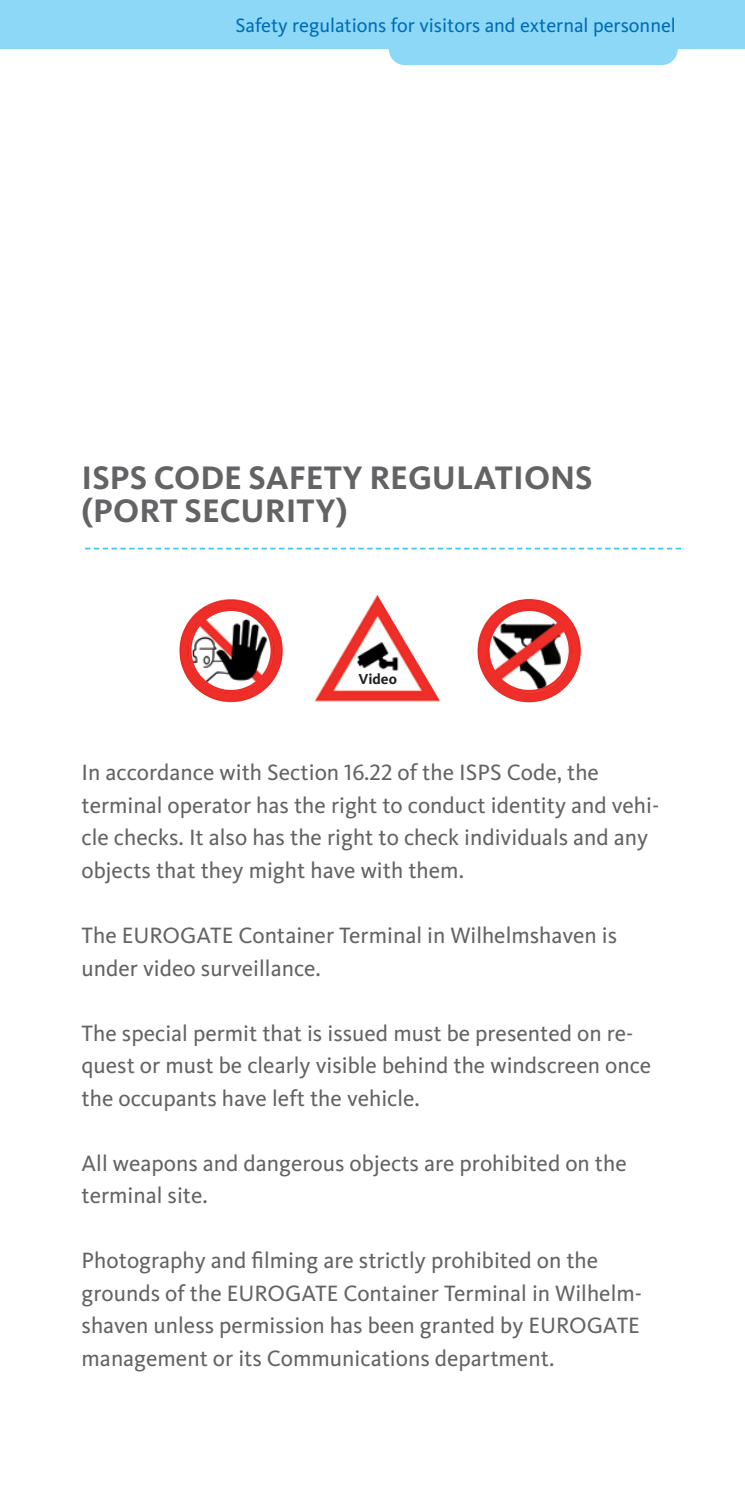
<style>
.page{position:relative;width:745px;height:1489px;background:#fff}
.page>*{position:absolute;margin:0;border:0;box-sizing:border-box;transform-origin:0 0}
.Copy{font:700 33.75px "Kievit";color:#636366}
.Copy-2{font:23px/32.5px "Kievit";color:#636366}
.Titel{font:20px "Kievit";color:#006cb7}
.t1{font:700 15px "Kievit";color:#231f20}
.s1{font-family:"Kievit Book SC"}
</style>
<div class="page">
<svg style="left:85px;top:547px;width:595px;height:2px"></svg>
<svg style="left:0;top:0;width:744px;height:65px;background:#9eddf8"></svg>
<svg style="left:314px;top:595px;width:127px;height:107px"></svg>
<img style="left:180px;top:599px;width:102px;height:102px">
<div style="left:175px;top:594px;width:112px;height:112px;border:4px solid #fff;border-radius:50%"></div>
<img style="left:475px;top:596px;width:107px;height:108px;border-radius:54px">
<div style="left:472px;top:594px;width:113px;height:112px;border:4px solid #fff;border-radius:50%"></div>
<div style="left:487px;top:608px;width:83px;height:84px;border:2px solid #ee2d28;border-radius:50%"></div>
<div style="left:189px;top:608px;width:84px;height:84px;border:2px solid #ee2d28;border-radius:50%"></div>
<p class="Titel" style="left:235px;top:14px;width:441px">Safety regulations for visitors and external personnel</p>
<p class="Copy" style="left:81px;top:457px;width:512px">ISPS CODE SAFETY REGULATIONS</p>
<p class="Copy" style="left:81px;top:490px;width:267px">(PORT SECURITY)</p>
<p class="t1" style="left:358px;top:670px;width:40px">Video</p>
<p class="Copy-2" style="left:81px;top:756px;width:518px">In accordance with Section <span class="s1">16.22</span> of the ISPS Code, the</p>
<p class="Copy-2" style="left:81px;top:789px;width:579px">terminal operator has the right to conduct identity and vehi&shy;cle checks. It also has the right to check individuals and any objects that they might have with them.</p>
<p class="Copy-2" style="left:81px;top:919px;width:537px">The EUROGATE Container Terminal in Wilhelmshaven is under video surveillance.</p>
<p class="Copy-2" style="left:81px;top:1016px;width:571px">The special permit that is issued must be presented on re&shy;quest or must be clearly visible behind the windscreen once the occupants have left the vehicle.</p>
<p class="Copy-2" style="left:81px;top:1146px;width:546px">All weapons and dangerous objects are prohibited on the terminal site.</p>
<p class="Copy-2" style="left:81px;top:1244px;width:561px">Photography and filming are strictly prohibited on the grounds of the EUROGATE Container Terminal in Wilhelm&shy;shaven unless permission has been granted by EUROGATE management or its Communications department.</p>
</div>
